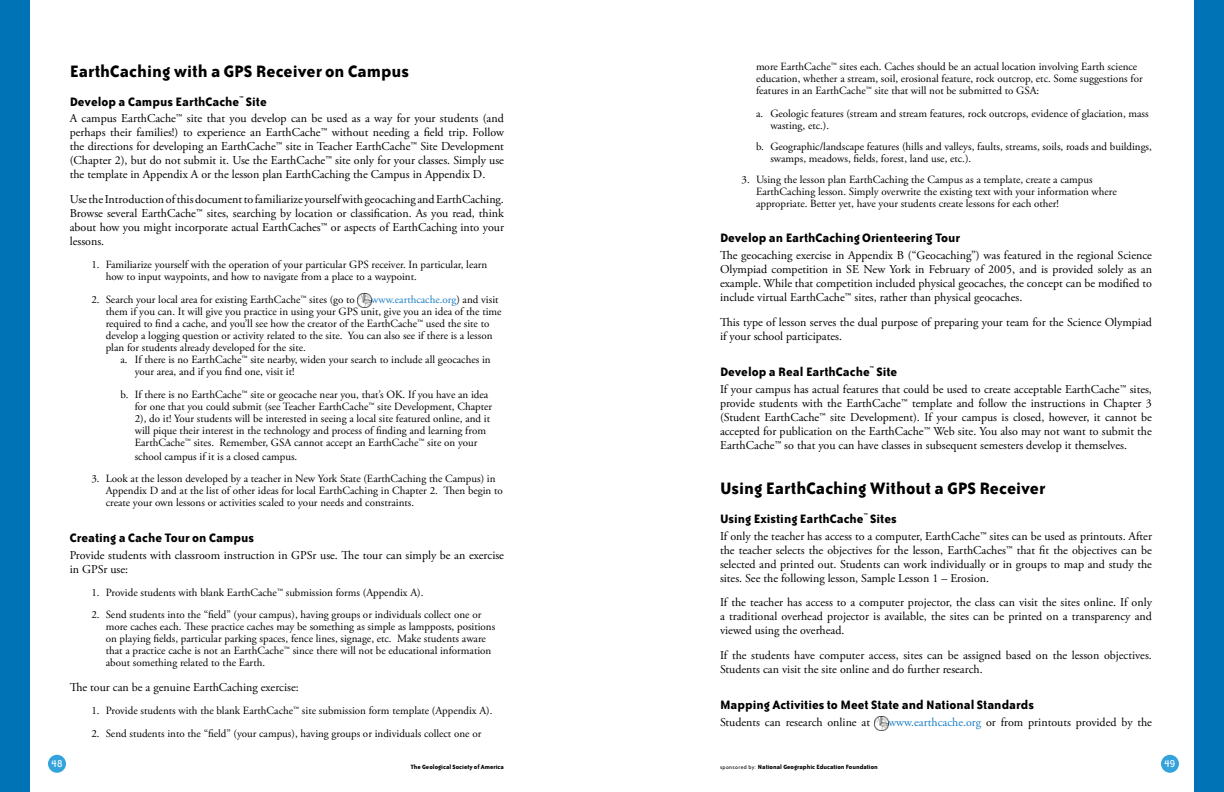
<style>
.page{position:relative;width:1224px;height:792px;background:#fff}
.page>*{position:absolute;margin:0;border:0;box-sizing:border-box;transform-origin:0 0}
.t1{font:700 19px "Bailey Sans ITC";color:#000}
.t2{font:700 14px "Bailey Sans ITC";color:#000}
.t3{font:12px/14px "Adobe Garamond Pro";color:#000;text-align:justify}
.t4{font:12px "Bailey Sans ITC";color:#fff}
.t5{font:11px/12px "Adobe Garamond Pro";color:#000}
.t6{font:11px "Adobe Garamond Pro";color:#1b7dc4}
.t7{font:700 7px "Bailey Sans ITC";color:#000}
.s1{color:#000}
.s2{color:#1b7dc4}
.s3{font-weight:400;font-size:6px}
</style>
<div class="page">
<div style="left:0;top:0;width:30px;height:792px;background:#0073b7"></div>
<div style="left:48px;top:755px;width:18px;height:18px;background:#34a3dc;border-radius:50%"></div>
<div style="left:1194px;top:0;width:30px;height:792px;background:#0073b7"></div>
<div style="left:1161px;top:755px;width:18px;height:18px;background:#34a3dc;border-radius:50%"></div>
<svg style="left:875px;top:717px;width:13px;height:13px"></svg>
<svg style="left:358px;top:294px;width:13px;height:13px"></svg>
<p class="t1" style="left:70px;top:61px;width:341px">EarthCaching with a GPS Receiver on Campus</p>
<p class="t2" style="left:70px;top:94px;width:199px">Develop a Campus EarthCache™ Site</p>
<p class="t3" style="left:70px;top:112px;width:436px">A campus EarthCache™ site that you develop can be used as a way for your students (and perhaps their families!) to experience an EarthCache™ without needing a field trip. Follow the directions for developing an EarthCache™ site in Teacher EarthCache™ Site Development (Chapter 2), but do not submit it. Use the EarthCache™ site only for your classes. Simply use the template in Appendix A or the lesson plan EarthCaching the Campus in Appendix D.</p>
<p class="t3" style="left:70px;top:193px;width:436px">Use the Introduction of this document to familiarize yourself with geocaching and EarthCaching.<br>Browse several EarthCache™ sites, searching by location or classification. As you read, think about how you might incorporate actual EarthCaches™ or aspects of EarthCaching into your lessons.</p>
<p class="t5" style="left:106px;top:259px;width:383px;text-indent:-14px">1. Familiarize yourself with the operation of your particular GPS receiver. In particular, learn how to input waypoints, and how to navigate from a place to a waypoint.</p>
<p class="t5" style="left:91px;top:294px;width:265px">2. Search your local area for existing EarthCache™ sites (go to</p>
<p class="t6" style="left:371px;top:293px;width:129px">www.earthcache.org<span class="s1">) and visit</span></p>
<p class="t5" style="left:106px;top:306px;width:397px">them if you can. It will give you practice in using your GPS unit, give you an idea of the time</p>
<p class="t5" style="left:106px;top:318px;width:385px">required to find a cache, and you’ll see how the creator of the EarthCache™ used the site to</p>
<p class="t5" style="left:106px;top:330px;width:388px">develop a logging question or activity related to the site. You can also see if there is a lesson</p>
<p class="t5" style="left:106px;top:342px;width:202px">plan for students already developed for the site.</p>
<p class="t5" style="left:120px;top:354px;width:372px">a. If there is no EarthCache™ site nearby, widen your search to include all geocaches in</p>
<p class="t5" style="left:135px;top:366px;width:161px">your area, and if you find one, visit it!</p>
<p class="t5" style="left:135px;top:389px;width:359px;text-indent:-14px">b. If there is no EarthCache™ site or geocache near you, that’s OK. If you have an idea for one that you could submit (see Teacher EarthCache™ site Development, Chapter 2), do it! Your students will be interested in seeing a local site featured online, and it will pique their interest in the technology and process of finding and learning from EarthCache™ sites. Remember, GSA cannot accept an EarthCache™ site on your</p>
<p class="t5" style="left:135px;top:451px;width:164px">school campus if it is a closed campus.</p>
<p class="t5" style="left:106px;top:473px;width:399px;text-indent:-14px">3. Look at the lesson developed by a teacher in New York State (EarthCaching the Campus) in<br>Appendix D and at the list of other ideas for local EarthCaching in Chapter 2. Then begin to create your own lessons or activities scaled to your needs and constraints.</p>
<p class="t2" style="left:70px;top:530px;width:186px">Creating a Cache Tour on Campus</p>
<p class="t3" style="left:70px;top:548px;width:436px">Provide students with classroom instruction in GPSr use. The tour can simply be an exercise in GPSr use:</p>
<p class="t5" style="left:91px;top:587px;width:334px">1. Provide students with blank EarthCache™ submission forms (Appendix A).</p>
<p class="t5" style="left:106px;top:609px;width:391px;text-indent:-14px">2. Send students into the “field” (your campus), having groups or individuals collect one or more caches each. These practice caches may be something as simple as lampposts, positions on playing fields, particular parking spaces, fence lines, signage, etc. Make students aware that a practice cache is not an EarthCache™ since there will not be educational information about something related to the Earth.</p>
<p class="t3" style="left:70px;top:681px;width:231px">The tour can be a genuine EarthCaching exercise:</p>
<p class="t5" style="left:91px;top:705px;width:403px">1. Provide students with the blank EarthCache™ site submission form template (Appendix A).</p>
<p class="t5" style="left:91px;top:728px;width:391px">2. Send students into the “field” (your campus), having groups or individuals collect one or</p>
<p class="t5" style="left:756px;top:61px;width:388px">more EarthCache™ sites each. Caches should be an actual location involving Earth science education, whether a stream, soil, erosional feature, rock outcrop, etc. Some suggestions for features in an EarthCache™ site that will not be submitted to GSA:</p>
<p class="t5" style="left:770px;top:108px;width:380px;text-indent:-14px">a. Geologic features (stream and stream features, rock outcrops, evidence of glaciation, mass wasting, etc.).</p>
<p class="t5" style="left:770px;top:141px;width:383px;text-indent:-14px">b. Geographic/landscape features (hills and valleys, faults, streams, soils, roads and buildings, swamps, meadows, fields, forest, land use, etc.).</p>
<p class="t5" style="left:756px;top:174px;width:362px;text-indent:-14px">3. Using the lesson plan EarthCaching the Campus as a template, create a campus<br>EarthCaching lesson. Simply overwrite the existing text with your information where appropriate. Better yet, have your students create lessons for each other!</p>
<p class="t2" style="left:720px;top:231px;width:242px">Develop an EarthCaching Orienteering Tour</p>
<p class="t3" style="left:720px;top:249px;width:434px">The geocaching exercise in Appendix B (“Geocaching”) was featured in the regional Science Olympiad competition in SE New York in February of 2005, and is provided solely as an example. While that competition included physical geocaches, the concept can be modified to include virtual EarthCache™ sites, rather than physical geocaches.</p>
<p class="t3" style="left:720px;top:316px;width:433px">This type of lesson serves the dual purpose of preparing your team for the Science Olympiad if your school participates.</p>
<p class="t2" style="left:720px;top:364px;width:179px">Develop a Real EarthCache™ Site</p>
<p class="t3" style="left:720px;top:382px;width:434px">If your campus has actual features that could be used to create acceptable EarthCache™ sites, provide students with the EarthCache™ template and follow the instructions in Chapter 3 (Student EarthCache™ site Development). If your campus is closed, however, it cannot be accepted for publication on the EarthCache™ Web site. You also may not want to submit the EarthCache™ so that you can have classes in subsequent semesters develop it themselves.</p>
<p class="t1" style="left:720px;top:478px;width:327px">Using EarthCaching Without a GPS Receiver</p>
<p class="t2" style="left:720px;top:511px;width:178px">Using Existing EarthCache™ Sites</p>
<p class="t3" style="left:720px;top:529px;width:434px">If only the teacher has access to a computer, EarthCache™ sites can be used as printouts. After the teacher selects the objectives for the lesson, EarthCaches™ that fit the objectives can be selected and printed out. Students can work individually or in groups to map and study the sites. See the following lesson, Sample Lesson 1 – Erosion.</p>
<p class="t3" style="left:720px;top:596px;width:433px">If the teacher has access to a computer projector, the class can visit the sites online. If only a traditional overhead projector is available, the sites can be printed on a transparency and viewed using the overhead.</p>
<p class="t3" style="left:720px;top:649px;width:433px">If the students have computer access, sites can be assigned based on the lesson objectives.<br>Students can visit the site online and do further research.</p>
<p class="t2" style="left:720px;top:697px;width:316px">Mapping Activities to Meet State and National Standards</p>
<p class="t3" style="left:720px;top:715px;width:152px">Students can research online at</p>
<p class="t3" style="left:888px;top:715px;width:265px"><span class="s2">www.earthcache.org</span> or from printouts provided by the</p>
<p class="t4" style="left:52px;top:757px;width:12px">48</p>
<p class="t7" style="left:410px;top:763px;width:95px">The Geological Society of America</p>
<p class="t7" style="left:720px;top:763px;width:160px"><span class="s3">sponsored by:</span> National Geographic Education Foundation</p>
<p class="t4" style="left:1164px;top:757px;width:12px">49</p>
</div>
